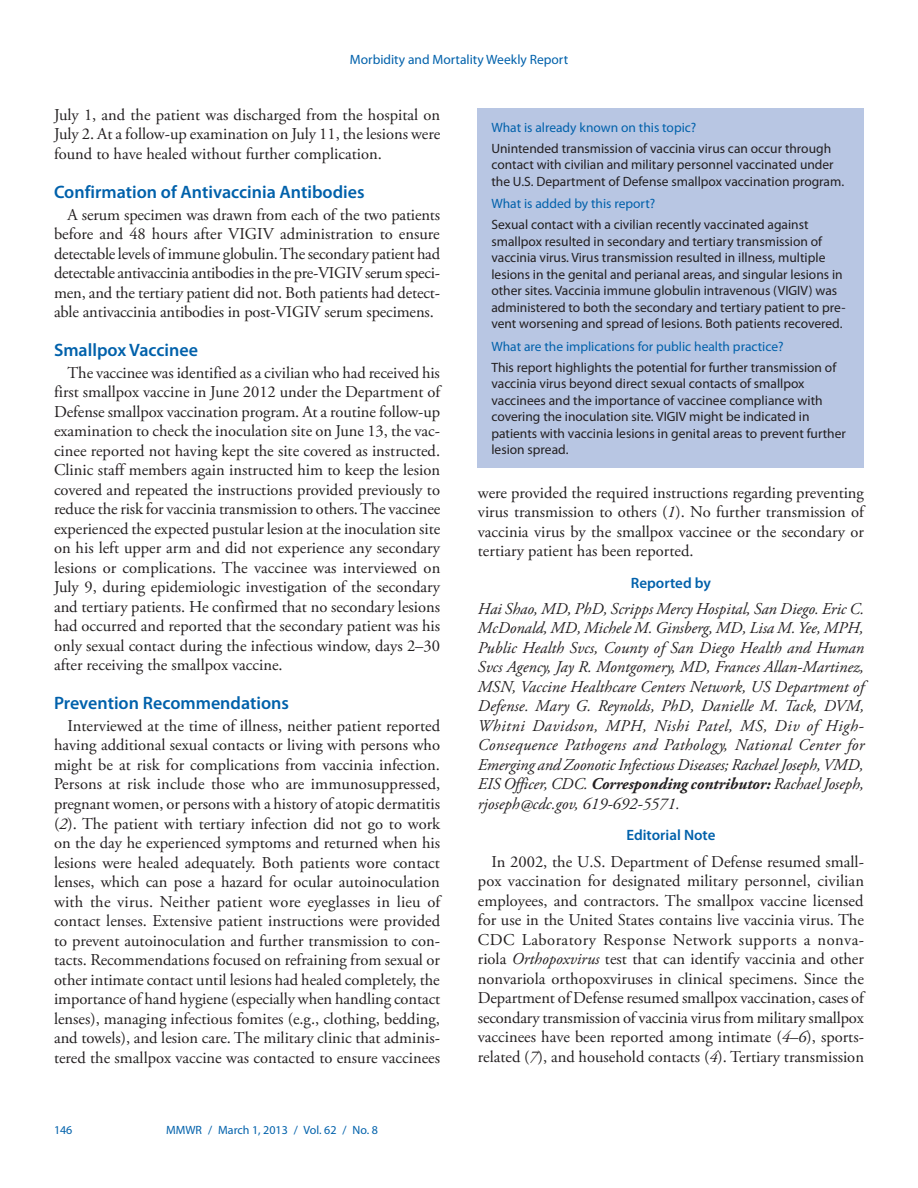
<style>
.page{position:relative;width:918px;height:1188px;background:#fff}
.page>*{position:absolute;margin:0;border:0;box-sizing:border-box;transform-origin:0 0}
.headline2{font:600 18px "Myriad Pro";color:#0161ab}
.body_copy{font:16.5px/19.5px "Adobe Garamond Pro";color:#231f20;text-align:justify}
.reported_by_text{font:italic 16.5px/19.5px "Adobe Garamond Pro";letter-spacing:-.005em;color:#231f20;text-align:justify}
.headline3{font:600 15px "Myriad Pro";color:#0161ab}
.fb_answer{font:13.5px/16.5px "Myriad Pro";color:#231f20}
.fb_question{font:13.5px "Myriad Pro";color:#0161ab}
.t1{font:12px "Myriad Pro";color:#0161ab}
.s1{font-style:italic}
.s2{font-weight:700}
</style>
<div class="page">
<div style="left:478px;top:108px;width:386px;height:360px;background:#b8c6e3"></div>
<p class="fb_question" style="left:350px;top:51px;width:220px">Morbidity and Mortality Weekly Report</p>
<p class="body_copy" style="left:54px;top:106px;width:388px">July 1, and the patient was discharged from the hospital on July 2. At a follow-up examination on July 11, the lesions were found to have healed without further complication.</p>
<p class="headline2" style="left:54px;top:180px;width:312px">Confirmation of Antivaccinia Antibodies</p>
<p class="body_copy" style="left:54px;top:205px;width:388px;text-indent:13px">A serum specimen was drawn from each of the two patients before and 48 hours after VIGIV administration to ensure detectable levels of immune globulin. The secondary patient had detectable antivaccinia antibodies in the pre-VIGIV serum speci&shy;men, and the tertiary patient did not. Both patients had detect&shy;able antivaccinia antibodies in post-VIGIV serum specimens.</p>
<p class="headline2" style="left:54px;top:339px;width:146px">Smallpox Vaccinee</p>
<p class="body_copy" style="left:54px;top:363px;width:388px;text-indent:13px">The vaccinee was identified as a civilian who had received his first smallpox vaccine in June 2012 under the Department of Defense smallpox vaccination program. At a routine follow-up examination to check the inoculation site on June 13, the vac&shy;cinee reported not having kept the site covered as instructed.<br>Clinic staff members again instructed him to keep the lesion covered and repeated the instructions provided previously to reduce the risk for vaccinia transmission to others. The vaccinee experienced the expected pustular lesion at the inoculation site on his left upper arm and did not experience any secondary lesions or complications. The vaccinee was interviewed on July 9, during epidemiologic investigation of the secondary and tertiary patients. He confirmed that no secondary lesions had occurred and reported that the secondary patient was his only sexual contact during the infectious window, days 2–30 after receiving the smallpox vaccine.</p>
<p class="headline2" style="left:54px;top:692px;width:236px">Prevention Recommendations</p>
<p class="body_copy" style="left:54px;top:717px;width:388px;text-indent:13px">Interviewed at the time of illness, neither patient reported having additional sexual contacts or living with persons who might be at risk for complications from vaccinia infection.<br>Persons at risk include those who are immunosuppressed, pregnant women, or persons with a history of atopic dermatitis (<span class="s1">2</span>). The patient with tertiary infection did not go to work on the day he experienced symptoms and returned when his lesions were healed adequately. Both patients wore contact lenses, which can pose a hazard for ocular autoinoculation with the virus. Neither patient wore eyeglasses in lieu of contact lenses. Extensive patient instructions were provided to prevent autoinoculation and further transmission to con&shy;tacts. Recommendations focused on refraining from sexual or other intimate contact until lesions had healed completely, the importance of hand hygiene (especially when handling contact lenses), managing infectious fomites (e.g., clothing, bedding, and towels), and lesion care. The military clinic that adminis&shy;tered the smallpox vaccine was contacted to ensure vaccinees</p>
<p class="t1" style="left:54px;top:1123px;width:20px">146</p>
<p class="t1" style="left:166px;top:1123px;width:213px">MMWR / March 1, 2013 / Vol. 62 / No. 8</p>
<p class="fb_question" style="left:491px;top:119px;width:206px">What is already known on this topic?</p>
<p class="fb_answer" style="left:491px;top:140px;width:354px">Unintended transmission of vaccinia virus can occur through contact with civilian and military personnel vaccinated under the U.S. Department of Defense smallpox vaccination program.</p>
<p class="fb_question" style="left:491px;top:195px;width:165px">What is added by this report?</p>
<p class="fb_answer" style="left:491px;top:216px;width:356px">Sexual contact with a civilian recently vaccinated against smallpox resulted in secondary and tertiary transmission of vaccinia virus. Virus transmission resulted in illness, multiple lesions in the genital and perianal areas, and singular lesions in other sites. Vaccinia immune globulin intravenous (VIGIV) was administered to both the secondary and tertiary patient to pre&shy;vent worsening and spread of lesions. Both patients recovered.</p>
<p class="fb_question" style="left:491px;top:338px;width:294px">What are the implications for public health practice?</p>
<p class="fb_answer" style="left:491px;top:359px;width:356px">This report highlights the potential for further transmission of vaccinia virus beyond direct sexual contacts of smallpox vaccinees and the importance of vaccinee compliance with covering the inoculation site. VIGIV might be indicated in patients with vaccinia lesions in genital areas to prevent further lesion spread.</p>
<p class="body_copy" style="left:478px;top:483px;width:388px">were provided the required instructions regarding preventing virus transmission to others (<span class="s1">1</span>). No further transmission of vaccinia virus by the smallpox vaccinee or the secondary or tertiary patient has been reported.</p>
<p class="headline3" style="left:631px;top:573px;width:82px">Reported by</p>
<p class="reported_by_text" style="left:478px;top:599px;width:388px">Hai Shao, MD, PhD, Scripps Mercy Hospital, San Diego. Eric C.<br>McDonald, MD, Michele M. Ginsberg, MD, Lisa M. Yee, MPH, Public Health Svcs, County of San Diego Health and Human Svcs Agency, Jay R. Montgomery, MD, Frances Allan-Martinez, MSN, Vaccine Healthcare Centers Network, US Department of Defense. Mary G. Reynolds, PhD, Danielle M. Tack, DVM, Whitni Davidson, MPH, Nishi Patel, MS, Div of High-Consequence Pathogens and Pathology, National Center for Emerging and Zoonotic Infectious Diseases; Rachael Joseph, VMD, EIS Officer, CDC. <span class="s2">Corresponding contributor:</span> Rachael Joseph, rjoseph@cdc.gov, 619-692-5571.</p>
<p class="headline3" style="left:626px;top:826px;width:91px">Editorial Note</p>
<p class="body_copy" style="left:478px;top:852px;width:388px;text-indent:13px">In 2002, the U.S. Department of Defense resumed small&shy;pox vaccination for designated military personnel, civilian employees, and contractors. The smallpox vaccine licensed for use in the United States contains live vaccinia virus. The CDC Laboratory Response Network supports a nonva&shy;riola <span class="s1">Orthopoxvirus</span> test that can identify vaccinia and other nonvariola orthopoxviruses in clinical specimens. Since the Department of Defense resumed smallpox vaccination, cases of secondary transmission of vaccinia virus from military smallpox vaccinees have been reported among intimate (<span class="s1">4–6</span>), sports&shy;related (<span class="s1">7</span>), and household contacts (<span class="s1">4</span>). Tertiary transmission</p>
</div>
